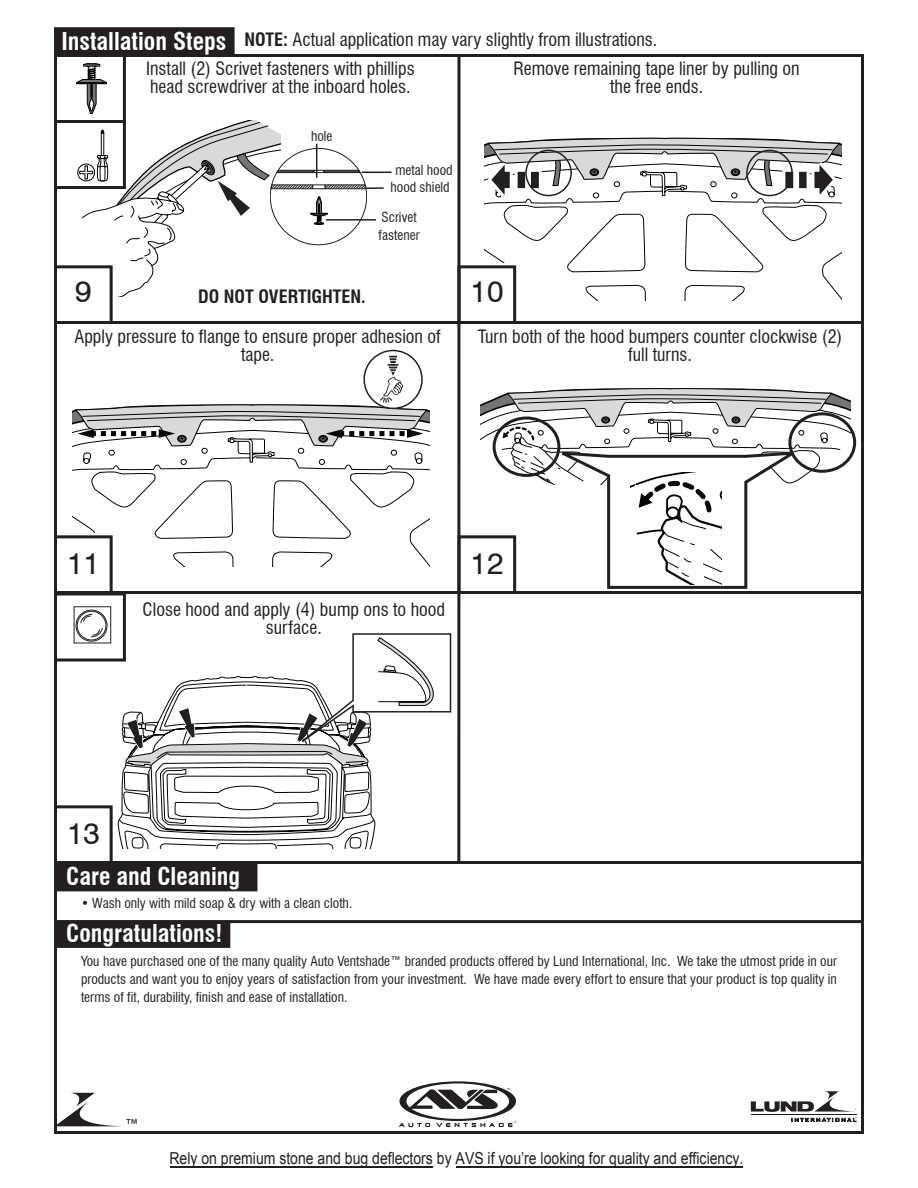
<style>
.page{position:relative;width:918px;height:1188px;background:#fff}
.page>*{position:absolute;margin:0;border:0;box-sizing:border-box;transform-origin:0 0}
.t1{font:30px "Swiss 721 BT";color:#231f20}
.t2{font:700 condensed 24px "Swiss 721 BT";color:#fff}
.t3{font:condensed 18px/18px "Swiss 721 BT";color:#231f20;text-align:center}
.t4{font:700 condensed 18px "Swiss 721 BT";color:#231f20}
.t5{font:16.5px "Arial";color:#221e1f;scale:.85 1}
.t6{font:condensed 13.5px/18px "Swiss 721 BT";color:#231f20;text-align:center}
.s1{font-weight:700}
</style>
<div class="page">
<svg style="left:485px;top:217px;width:357px;height:83px"></svg>
<svg style="left:72px;top:484px;width:358px;height:83px"></svg>
<div style="left:464px;top:263px;width:55px;height:55px;background:#fff"></div>
<div style="left:55px;top:28px;width:179px;height:26px;background:#231f20"></div>
<div style="left:54px;top:27px;width:181px;height:28px;border:2px solid #231f20"></div>
<hr style="left:54px;top:591px;width:810px;height:3px;background:#231f20">
<hr style="left:54px;top:861px;width:810px;height:3px;background:#231f20">
<hr style="left:54px;top:321px;width:810px;height:3px;background:#231f20">
<div style="left:54px;top:265px;width:59px;height:59px;border:3px solid #231f20"></div>
<div style="left:458px;top:265px;width:58px;height:59px;border:3px solid #231f20"></div>
<div style="left:61px;top:533px;width:54px;height:56px;background:#fff"></div>
<div style="left:54px;top:535px;width:59px;height:59px;border:3px solid #231f20"></div>
<div style="left:458px;top:535px;width:58px;height:59px;border:3px solid #231f20"></div>
<div style="left:54px;top:805px;width:59px;height:59px;border:3px solid #231f20"></div>
<svg style="left:119px;top:633px;width:333px;height:216px"></svg>
<hr style="left:457px;top:54px;width:3px;height:810px;background:#231f20">
<hr style="left:362px;top:172px;width:30px;height:1px;background:#231f20">
<svg style="left:485px;top:138px;width:357px;height:79px"></svg>
<div style="left:54px;top:54px;width:72px;height:69px;border:3px solid #231f20"></div>
<div style="left:54px;top:592px;width:72px;height:70px;border:3px solid #231f20"></div>
<div style="left:54px;top:120px;width:72px;height:69px;border:3px solid #231f20"></div>
<svg style="left:76px;top:63px;width:31px;height:50px"></svg>
<div style="left:77px;top:164px;width:18px;height:17px;border:1px solid #000;border-radius:50%"></div>
<svg style="left:79px;top:121px;width:305px;height:176px"></svg>
<div style="left:525px;top:150px;width:47px;height:46px;border:2px solid #231f20;border-radius:50%"></div>
<div style="left:746px;top:150px;width:47px;height:46px;border:2px solid #231f20;border-radius:50%"></div>
<svg style="left:364px;top:351px;width:58px;height:57px"></svg>
<svg style="left:72px;top:356px;width:358px;height:128px"></svg>
<svg style="left:480px;top:388px;width:370px;height:202px"></svg>
<div style="left:76px;top:610px;width:31px;height:32px;border:1px solid #231f20;border-radius:50%"></div>
<div style="left:77px;top:611px;width:29px;height:29px;border:1px solid #231f20;border-radius:50%"></div>
<svg style="left:80px;top:614px;width:23px;height:23px"></svg>
<svg style="left:54px;top:1093px;width:61px;height:33px"></svg>
<hr style="left:751px;top:1115px;width:105px;height:1px;background:#231f20">
<svg style="left:792px;top:1118px;width:64px;height:4px"></svg>
<svg style="left:751px;top:1091px;width:105px;height:21px"></svg>
<svg style="left:399px;top:1081px;width:117px;height:46px"></svg>
<div style="left:55px;top:865px;width:202px;height:26px;background:#231f20"></div>
<div style="left:54px;top:864px;width:203px;height:27px;border:2px solid #231f20"></div>
<hr style="left:54px;top:920px;width:810px;height:3px;background:#231f20">
<div style="left:55px;top:921px;width:175px;height:26px;background:#231f20"></div>
<div style="left:54px;top:921px;width:176px;height:27px;border:2px solid #231f20"></div>
<hr style="left:456px;top:1167px;width:287px;height:1px;background:#221e1f">
<hr style="left:170px;top:1166px;width:263px;height:2px;background:#221e1f">
<h2 class="t2" style="left:62px;top:27px;width:166px">Installation Steps</h2>
<h3 class="t3" style="left:244px;top:31px;width:415px"><span class="s1">NOTE:</span> Actual application may vary slightly from illustrations.</h3>
<h3 class="t3" style="left:146px;top:60px;width:270px;text-align:left">Install (2) Scrivet fasteners with phillips head screwdriver at the inboard holes.</h3>
<h3 class="t3" style="left:514px;top:60px;width:288px">Remove remaining tape liner by pulling on the free ends.</h3>
<p class="t6" style="left:311px;top:127px;width:23px">hole</p>
<p class="t6" style="left:390px;top:161px;width:64px;line-height:17.1px">metal hood hood shield</p>
<p class="t6" style="left:379px;top:208px;width:42px;text-align:left">Scrivet fastener</p>
<h1 class="t1" style="left:75px;top:273px;width:18px">9</h1>
<h1 class="t1" style="left:471px;top:273px;width:34px">10</h1>
<h3 class="t4" style="left:198px;top:285px;width:169px">DO NOT OVERTIGHTEN.</h3>
<h3 class="t3" style="left:75px;top:328px;width:368px">Apply pressure to flange to ensure proper adhesion of tape.</h3>
<h3 class="t3" style="left:478px;top:328px;width:366px">Turn both of the hood bumpers counter clockwise (2) full turns.</h3>
<h1 class="t1" style="left:67px;top:545px;width:34px">11</h1>
<h1 class="t1" style="left:471px;top:545px;width:34px">12</h1>
<h3 class="t3" style="left:143px;top:601px;width:304px">Close hood and apply (4) bump ons to hood surface.</h3>
<h1 class="t1" style="left:67px;top:815px;width:34px">13</h1>
<h2 class="t2" style="left:66px;top:862px;width:176px">Care and Cleaning</h2>
<p class="t6" style="left:81px;top:894px;width:273px">• Wash only with mild soap &amp; dry with a clean cloth.</p>
<h2 class="t2" style="left:66px;top:919px;width:158px">Congratulations!</h2>
<p class="t6" style="left:81px;top:952px;width:757px;text-align:justify">You have purchased one of the many quality Auto Ventshade™ branded products offered by Lund International, Inc. We take the utmost pride in our products and want you to enjoy years of satisfaction from your investment. We have made every effort to ensure that your product is top quality in terms of fit, durability, finish and ease of installation.</p>
<h3 class="t3" style="left:125px;top:1117px;width:16px">™</h3>
<p class="t5" style="left:170px;top:1147px;width:677px">Rely on premium stone and bug deflectors by AVS if you’re looking for quality and efficiency.</p>
</div>
